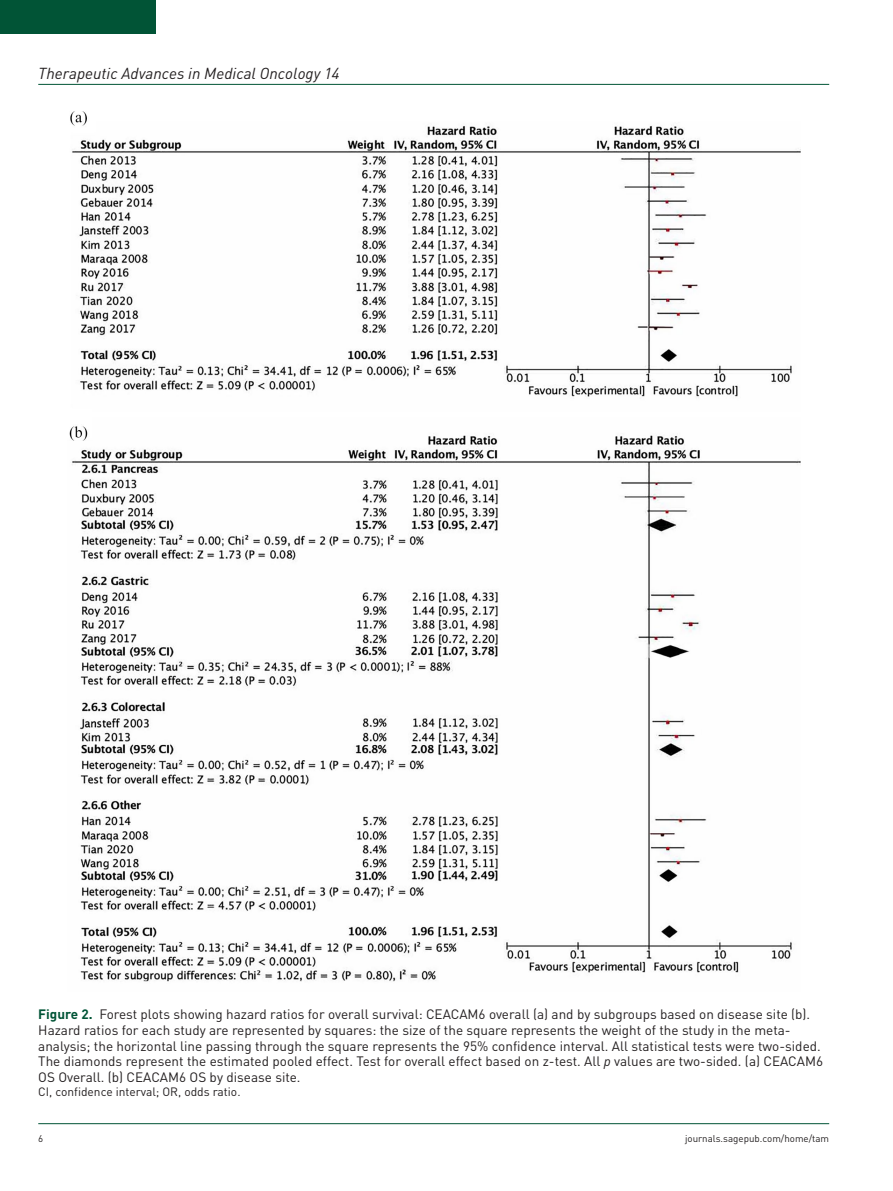
<style>
.page{position:relative;width:893px;height:1191px;background:#fff}
.page>*{position:absolute;margin:0;border:0;box-sizing:border-box;transform-origin:0 0}
.t1{font:italic 15.75px "DIN";color:#231f20}
.t2{font:13.5px/15.8px "DIN";color:#231f20}
.t3{font:12px "DIN";color:#231f20}
.t4{font:9.75px "DIN";color:#231f20}
.s1{font-weight:700;color:#015436}
.s2{font-style:italic}
</style>
<div class="page">
<hr style="left:38px;top:84px;width:791px;height:1px;background:#015436">
<hr style="left:38px;top:1123px;width:791px;height:1px;background:#015436">
<div style="left:0;top:0;width:155px;height:34px;background:#015436"></div>
<img style="left:69px;top:111px;width:731px;height:871px">
<p class="t1" style="left:38px;top:63px;width:303px">Therapeutic Advances in Medical Oncology 14</p>
<p class="t2" style="left:38px;top:1006px;width:786px"><span class="s1">Figure 2.</span> Forest plots showing hazard ratios for overall survival: CEACAM6 overall (a) and by subgroups based on disease site (b).<br>Hazard ratios for each study are represented by squares: the size of the square represents the weight of the study in the meta&shy;analysis; the horizontal line passing through the square represents the 95% confidence interval. All statistical tests were two-sided.<br>The diamonds represent the estimated pooled effect. Test for overall effect based on z-test. All <span class="s2">p</span> values are two-sided. (a) CEACAM6<br>OS Overall. (b) CEACAM6 OS by disease site.</p>
<p class="t3" style="left:38px;top:1084px;width:204px">CI, confidence interval; OR, odds ratio.</p>
<p class="t4" style="left:38px;top:1132px;width:7px">6</p>
<p class="t4" style="left:685px;top:1132px;width:146px">journals.sagepub.com/home/tam</p>
</div>
